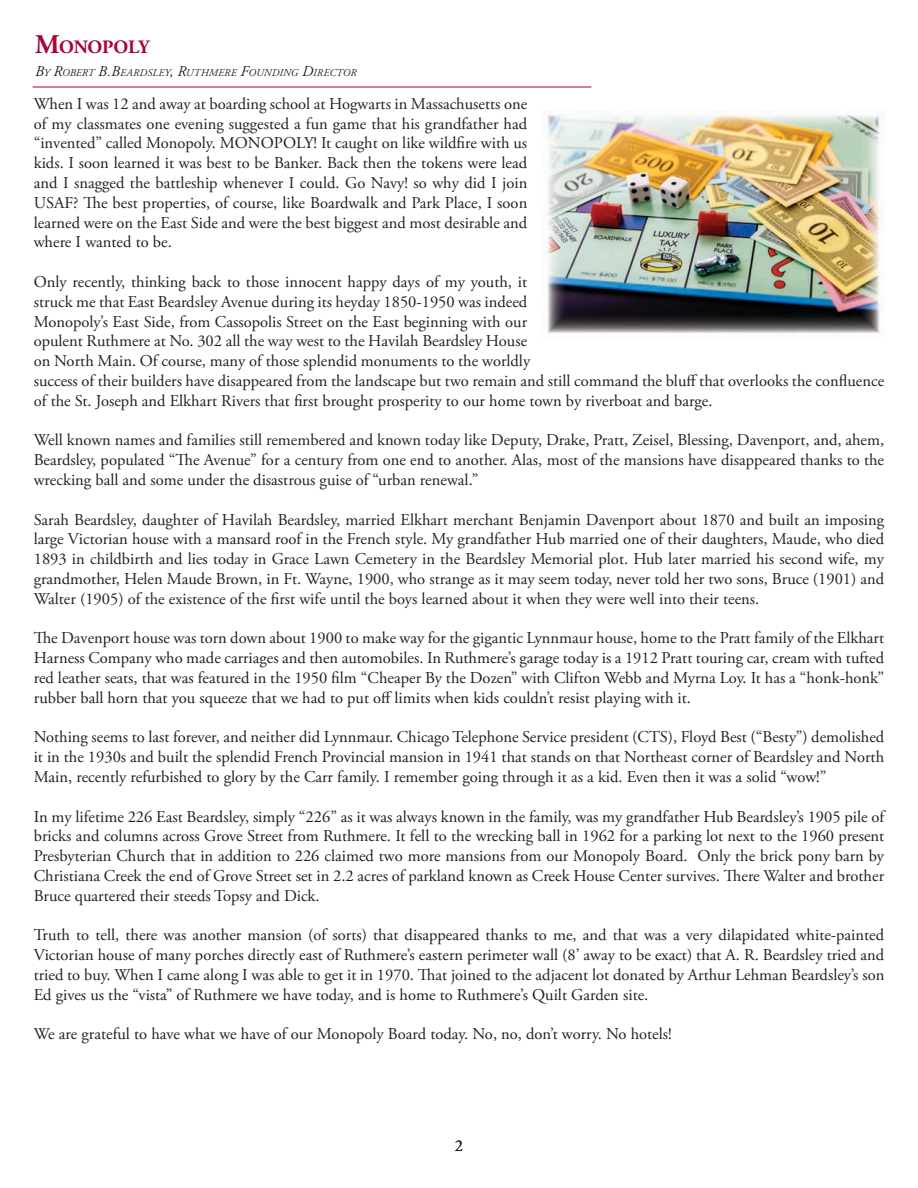
<style>
.page{position:relative;width:918px;height:1188px;background:#fff}
.page>*{position:absolute;margin:0;border:0;box-sizing:border-box;transform-origin:0 0}
.t1{font:700 18.9px "Adobe Garamond Pro";letter-spacing:-.015em;color:#ab0333}
.t2{font:16.5px/19.8px "Adobe Garamond Pro";color:#231f20;text-align:justify}
.t3{font:italic 10.5px "Adobe Garamond Pro";letter-spacing:.01em;color:#231f20}
.s1{font-size:27px}
.s2{font-size:15px}
</style>
<div class="page">
<hr style="left:33px;top:87px;width:558px;height:1px;background:#ab0333">
<img style="left:544px;top:110px;width:339px;height:224px">
<p class="t1" style="left:35px;top:36px;width:116px"><span class="s1">M</span>ONOPOLY</p>
<p class="t3" style="left:35px;top:66px;width:323px"><span class="s2">B</span>Y <span class="s2">R</span>OBERT <span class="s2">B.B</span>EARDSLEY<span class="s2">, R</span>UTHMERE <span class="s2">F</span>OUNDING <span class="s2">D</span>IRECTOR</p>
<p class="t2" style="left:34px;top:94px;width:495px">When I was 12 and away at boarding school at Hogwarts in Massachusetts one of my classmates one evening suggested a fun game that his grandfather had “invented” called Monopoly. MONOPOLY! It caught on like wildfire with us kids. I soon learned it was best to be Banker. Back then the tokens were lead and I snagged the battleship whenever I could. Go Navy! so why did I join USAF? The best properties, of course, like Boardwalk and Park Place, I soon learned were on the East Side and were the best biggest and most desirable and where I wanted to be.</p>
<p class="t2" style="left:34px;top:272px;width:852px;text-align:left">Only recently, thinking back to those innocent happy days of my youth, it<br>struck me that East Beardsley Avenue during its heyday 1850-1950 was indeed<br>Monopoly’s East Side, from Cassopolis Street on the East beginning with our<br>opulent Ruthmere at No. 302 all the way west to the Havilah Beardsley House<br>on North Main. Of course, many of those splendid monuments to the worldly<br>success of their builders have disappeared from the landscape but two remain and still command the bluff that overlooks the confluence of the St. Joseph and Elkhart Rivers that first brought prosperity to our home town by riverboat and barge.</p>
<p class="t2" style="left:34px;top:431px;width:852px">Well known names and families still remembered and known today like Deputy, Drake, Pratt, Zeisel, Blessing, Davenport, and, ahem, Beardsley, populated “The Avenue” for a century from one end to another. Alas, most of the mansions have disappeared thanks to the wrecking ball and some under the disastrous guise of “urban renewal.”</p>
<p class="t2" style="left:34px;top:510px;width:852px">Sarah Beardsley, daughter of Havilah Beardsley, married Elkhart merchant Benjamin Davenport about 1870 and built an imposing large Victorian house with a mansard roof in the French style. My grandfather Hub married one of their daughters, Maude, who died 1893 in childbirth and lies today in Grace Lawn Cemetery in the Beardsley Memorial plot. Hub later married his second wife, my grandmother, Helen Maude Brown, in Ft. Wayne, 1900, who strange as it may seem today, never told her two sons, Bruce (1901) and Walter (1905) of the existence of the first wife until the boys learned about it when they were well into their teens.</p>
<p class="t2" style="left:34px;top:629px;width:852px">The Davenport house was torn down about 1900 to make way for the gigantic Lynnmaur house, home to the Pratt family of the Elkhart Harness Company who made carriages and then automobiles. In Ruthmere’s garage today is a 1912 Pratt touring car, cream with tufted red leather seats, that was featured in the 1950 film “Cheaper By the Dozen” with Clifton Webb and Myrna Loy. It has a “honk-honk” rubber ball horn that you squeeze that we had to put off limits when kids couldn’t resist playing with it.</p>
<p class="t2" style="left:34px;top:728px;width:852px">Nothing seems to last forever, and neither did Lynnmaur. Chicago Telephone Service president (CTS), Floyd Best (“Besty”) demolished it in the 1930s and built the splendid French Provincial mansion in 1941 that stands on that Northeast corner of Beardsley and North Main, recently refurbished to glory by the Carr family. I remember going through it as a kid. Even then it was a solid “wow!”</p>
<p class="t2" style="left:34px;top:807px;width:852px">In my lifetime 226 East Beardsley, simply “226” as it was always known in the family, was my grandfather Hub Beardsley’s 1905 pile of bricks and columns across Grove Street from Ruthmere. It fell to the wrecking ball in 1962 for a parking lot next to the 1960 present Presbyterian Church that in addition to 226 claimed two more mansions from our Monopoly Board. Only the brick pony barn by Christiana Creek the end of Grove Street set in 2.2 acres of parkland known as Creek House Center survives. There Walter and brother Bruce quartered their steeds Topsy and Dick.</p>
<p class="t2" style="left:34px;top:926px;width:852px">Truth to tell, there was another mansion (of sorts) that disappeared thanks to me, and that was a very dilapidated white-painted Victorian house of many porches directly east of Ruthmere’s eastern perimeter wall (8’ away to be exact) that A. R. Beardsley tried and tried to buy. When I came along I was able to get it in 1970. That joined to the adjacent lot donated by Arthur Lehman Beardsley’s son Ed gives us the “vista” of Ruthmere we have today, and is home to Ruthmere’s Quilt Garden site.</p>
<p class="t2" style="left:34px;top:1025px;width:640px">We are grateful to have what we have of our Monopoly Board today. No, no, don’t worry. No hotels!</p>
<p class="t2" style="left:455px;top:1136px;width:10px">2</p>
</div>
